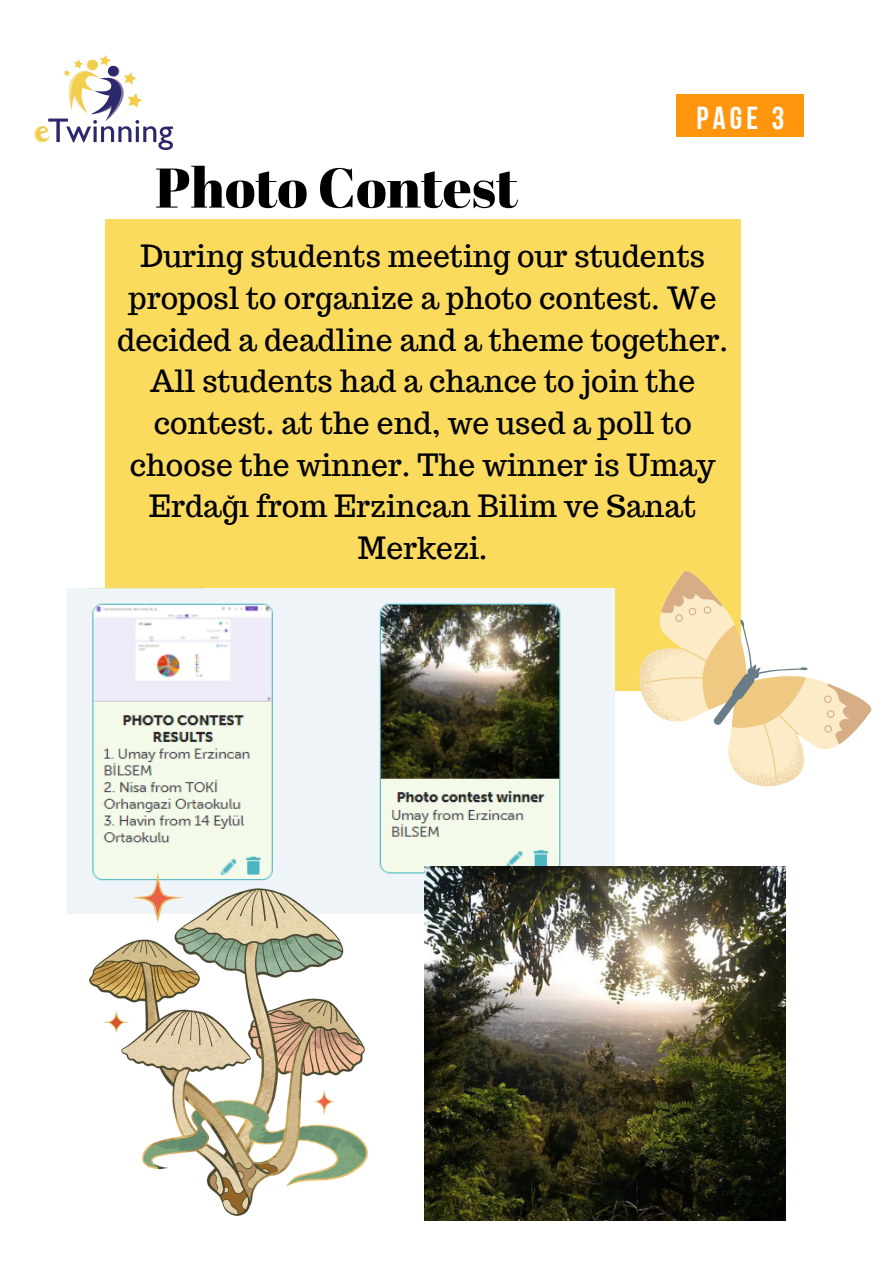
<style>
.page{position:relative;width:893px;height:1263px;background:#fff}
.page>*{position:absolute;margin:0;border:0;box-sizing:border-box;transform-origin:0 0}
.t1{font:55.8px "Abril Fatface";color:#000}
.t2{font:31.8px "Bebas Neue Cyrillic";color:#fff}
.t3{font:30px/41.6px "Trocchi";color:#000;text-align:center}
</style>
<div class="page">
<div style="left:676px;top:95px;width:128px;height:42px;background:#ff960d"></div>
<div style="left:105px;top:219px;width:635px;height:472px;background:#fadb5e"></div>
<img style="left:35px;top:55px;width:138px;height:95px">
<img style="left:67px;top:589px;width:547px;height:324px">
<img style="left:425px;top:867px;width:360px;height:354px">
<div style="left:605px;top:588px;width:10px;height:229px;background:#eef4f7"></div>
<svg style="left:639px;top:566px;width:233px;height:221px"></svg>
<img style="left:89px;top:872px;width:278px;height:343px">
<p class="t2" style="left:696px;top:105px;width:89px">PAGE 3</p>
<p class="t1" style="left:155px;top:149px;width:364px">Photo Contest</p>
<p class="t3" style="left:117px;top:235px;width:612px">During students meeting our students proposl to organize a photo contest. We decided a deadline and a theme together.<br>All students had a chance to join the contest. at the end, we used a poll to choose the winner. The winner is Umay Erdağı from Erzincan Bilim ve Sanat Merkezi.</p>
</div>
